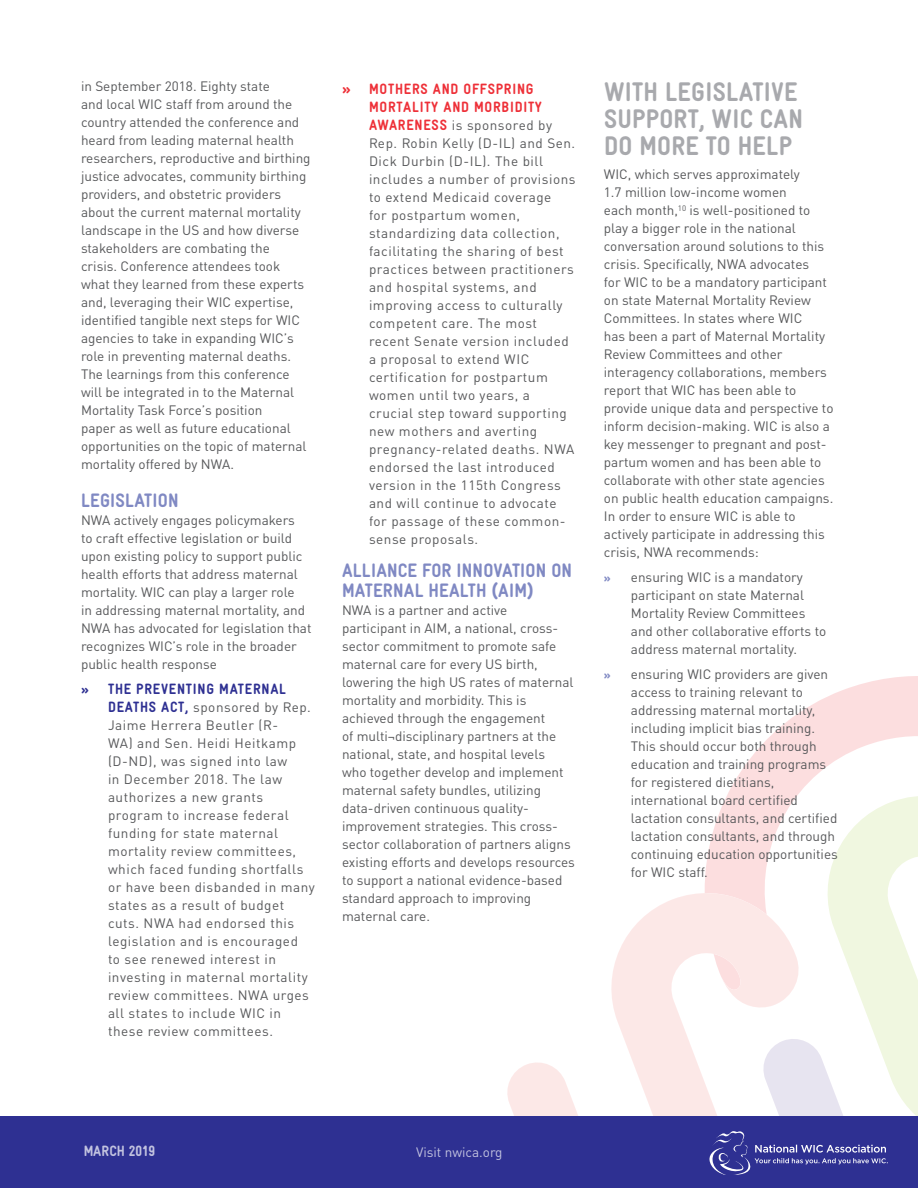
<style>
.page{position:relative;width:918px;height:1188px;background:#fff}
.page>*{position:absolute;margin:0;border:0;box-sizing:border-box;transform-origin:0 0}
.Paragraph_Style_1{font:900 27px/27px "WIC Gravur Condensed";letter-spacing:.01em;color:#a8a9ad}
.Paragraph_Style_1-2{font:900 19.5px/19.5px "WIC Gravur Condensed";letter-spacing:.01em;color:#8089c3}
.t1{font:900 15px/18px "WIC Gravur Condensed";letter-spacing:.05em;color:#ee3038}
.t2{font:900 15px "WIC Gravur Condensed";letter-spacing:.05em;color:#2e3092}
.t3{font:900 15px "WIC Gravur Condensed";letter-spacing:.01em;color:#fff}
.Paragraph_Style_1-3{font:13.5px/18px "DIN Pro";color:#57585a}
.Paragraph_Style_1-4{font:13.5px/18px "DIN Pro";letter-spacing:.04em;color:#57585a}
.t4{font:13.5px "DIN Pro";color:#fff}
.s1{font-family:"Gravur Condensed Pro";font-size:13.5px}
.s2{font-family:"WIC Gravur Condensed";font-weight:900;font-size:15px;color:#2e3092}
.s3{font-family:"Gravur Condensed Pro"}
.s4{font-family:"WIC Gravur Condensed";font-weight:900;font-size:15px;color:#ee3038}
.s5{font-family:"Gravur Condensed Pro";font-weight:900;font-size:12px;color:#8089c3}
</style>
<div class="page">
<svg style="left:705px;top:676px;width:213px;height:205px;fill:#fcdedf"></svg>
<svg style="left:507px;top:881px;width:253px;height:235px"></svg>
<svg style="left:760px;top:795px;width:158px;height:321px"></svg>
<div style="left:0;top:1116px;width:918px;height:72px;background:#2e3092"></div>
<svg style="left:709px;top:1131px;width:179px;height:44px"></svg>
<p class="Paragraph_Style_1-3" style="left:81px;top:77px;width:231px">in September 2018. Eighty state<br>and local WIC staff from around the country attended the conference and heard from leading maternal health researchers, reproductive and birthing justice advocates, community birthing providers, and obstetric providers about the current maternal mortality landscape in the US and how diverse stakeholders are combating the<br>crisis. Conference attendees took what they learned from these experts and, leveraging their WIC expertise, identified tangible next steps for WIC agencies to take in expanding WIC’s role in preventing maternal deaths.<br>The learnings from this conference will be integrated in to the Maternal Mortality Task Force’s position<br>paper as well as future educational opportunities on the topic of maternal mortality offered by NWA.</p>
<p class="Paragraph_Style_1-2" style="left:81px;top:491px;width:99px">LEGISLATION</p>
<p class="Paragraph_Style_1-3" style="left:81px;top:510px;width:232px">NWA actively engages policymakers<br>to craft effective legislation or build upon existing policy to support public health efforts that address maternal mortality. WIC can play a larger role<br>in addressing maternal mortality, and NWA has advocated for legislation that recognizes WIC’s role in the broader public health response</p>
<p class="t2" style="left:81px;top:680px;width:207px"><span class="s1">»</span> THE PREVENTING MATERNAL</p>
<p class="Paragraph_Style_1-4" style="left:108px;top:697px;width:208px"><span class="s2">DEATHS ACT,</span> sponsored by Rep.<br>Jaime Herrera Beutler (R-<br>WA) and Sen. Heidi Heitkamp (D-ND), was signed into law<br>in December 2018. The law authorizes a new grants program to increase federal funding for state maternal mortality review committees, which faced funding shortfalls or have been disbanded in many states as a result of budget cuts. NWA had endorsed this legislation and is encouraged<br>to see renewed interest in investing in maternal mortality review committees. NWA urges all states to include WIC in these review committees.</p>
<p class="t1" style="left:369px;top:81px;width:175px;text-indent:-27px"><span class="s3">»</span> MOTHERS AND OFFSPRING<br>MORTALITY AND MORBIDITY</p>
<p class="Paragraph_Style_1-4" style="left:369px;top:116px;width:208px"><span class="s4">AWARENESS</span> is sponsored by<br>Rep. Robin Kelly (D-IL) and Sen.<br>Dick Durbin (D-IL). The bill includes a number of provisions to extend Medicaid coverage<br>for postpartum women, standardizing data collection, facilitating the sharing of best practices between practitioners and hospital systems, and improving access to culturally competent care. The most recent Senate version included a proposal to extend WIC certification for postpartum women until two years, a crucial step toward supporting new mothers and averting pregnancy-related deaths. NWA endorsed the last introduced version in the 115th Congress and will continue to advocate for passage of these common&shy;sense proposals.</p>
<p class="Paragraph_Style_1-2" style="left:342px;top:561px;width:232px">ALLIANCE FOR INNOVATION ON<br>MATERNAL HEALTH (AIM)</p>
<p class="Paragraph_Style_1-3" style="left:342px;top:600px;width:235px">NWA is a partner and active participant in AIM, a national, cross&shy;sector commitment to promote safe maternal care for every US birth, lowering the high US rates of maternal mortality and morbidity. This is achieved through the engagement<br>of multi¬disciplinary partners at the national, state, and hospital levels<br>who together develop and implement maternal safety bundles, utilizing data-driven continuous quality&shy;improvement strategies. This cross&shy;sector collaboration of partners aligns existing efforts and develops resources to support a national evidence-based standard approach to improving maternal care.</p>
<p class="Paragraph_Style_1" style="left:604px;top:78px;width:200px">WITH LEGISLATIVE<br>SUPPORT, WIC CAN<br>DO MORE TO HELP</p>
<p class="Paragraph_Style_1-3" style="left:604px;top:165px;width:231px">WIC, which serves approximately<br>1.7 million low-income women<br>each month,<sup>10</sup> is well-positioned to play a bigger role in the national conversation around solutions to this crisis. Specifically, NWA advocates<br>for WIC to be a mandatory participant on state Maternal Mortality Review Committees. In states where WIC<br>has been a part of Maternal Mortality Review Committees and other interagency collaborations, members report that WIC has been able to provide unique data and perspective to inform decision-making. WIC is also a key messenger to pregnant and post&shy;partum women and has been able to collaborate with other state agencies on public health education campaigns.<br>In order to ensure WIC is able to actively participate in addressing this crisis, NWA recommends:</p>
<p class="Paragraph_Style_1-3" style="left:631px;top:567px;width:197px;text-indent:-27px"><span class="s5">»</span> ensuring WIC is a mandatory participant on state Maternal<br>Mortality Review Committees and other collaborative efforts to address maternal mortality.</p>
<p class="Paragraph_Style_1-3" style="left:631px;top:664px;width:209px;text-indent:-27px"><span class="s5">»</span> ensuring WIC providers are given access to training relevant to addressing maternal mortality, including implicit bias training.<br>This should occur both through education and training programs for registered dietitians, international board certified lactation consultants, and certified lactation consultants, and through continuing education opportunities for WIC staff.</p>
<p class="t3" style="left:83px;top:1143px;width:73px">MARCH 2019</p>
<p class="t4" style="left:416px;top:1142px;width:88px">Visit nwica.org</p>
</div>
